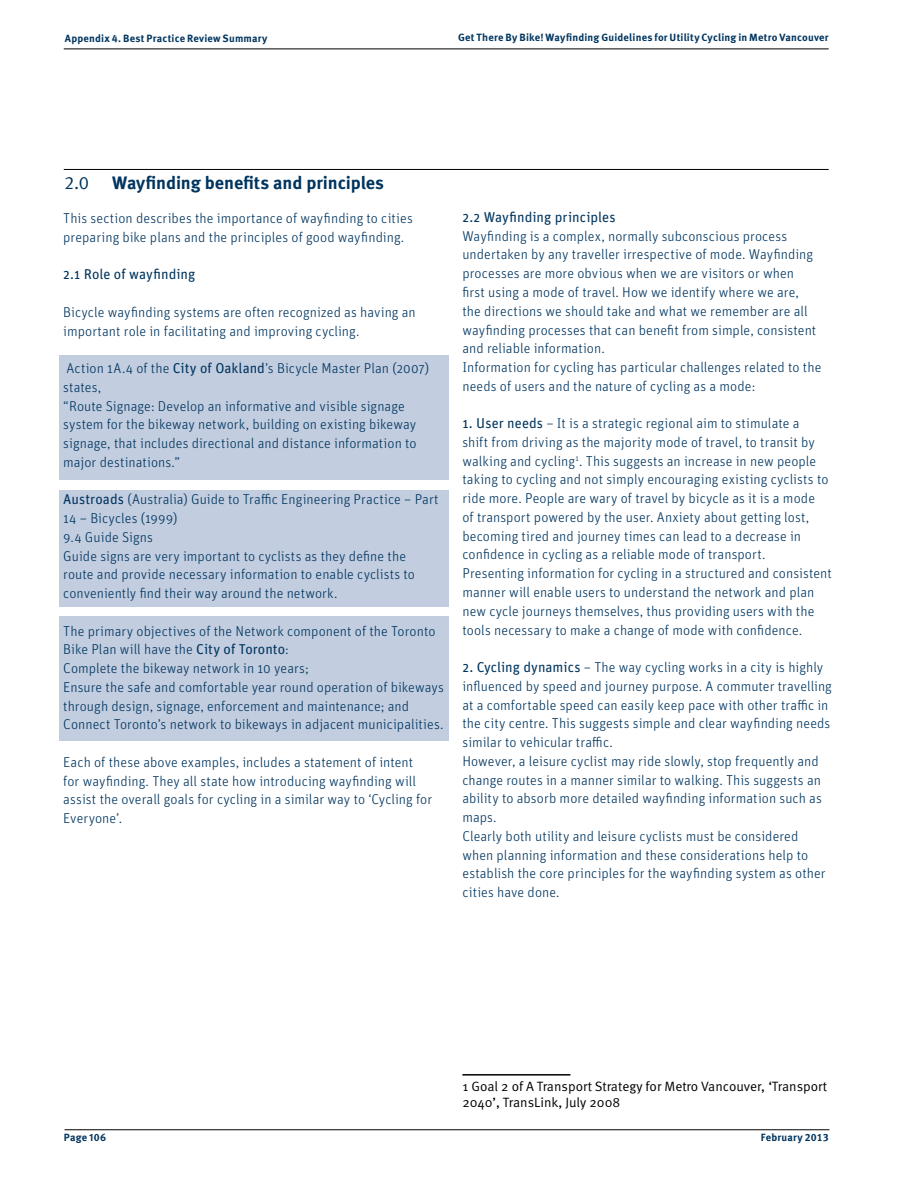
<style>
.page{position:relative;width:918px;height:1188px;background:#fff}
.page>*{position:absolute;margin:0;border:0;box-sizing:border-box;transform-origin:0 0}
.t1{font:700 18px "Meta OT";letter-spacing:-.01em;color:#00355f}
.t2{font:18px "Meta OT Norm";color:#00355f}
.t3{font:300 14.25px/18.8px "AIG Unit";letter-spacing:.005em;color:#00355f}
.t4{font:14.25px "AIG Unit";color:#00355f}
.t5{font:13.5px/16.2px "Meta OT Norm";color:#000}
.t6{font:700 10.5px "Meta OT";letter-spacing:.02em;color:#00355f}
.s1{font-weight:400}
</style>
<div class="page">
<hr style="left:65px;top:1130px;width:764px;height:1px;background:#000">
<hr style="left:64px;top:169px;width:765px;height:1px;background:#000">
<hr style="left:64px;top:49px;width:765px;height:1px;background:#000">
<div style="left:60px;top:355px;width:389px;height:124px;background:#c2cddf"></div>
<div style="left:60px;top:617px;width:389px;height:124px;background:#c2cddf"></div>
<div style="left:60px;top:490px;width:389px;height:117px;background:#c2cddf"></div>
<hr style="left:462px;top:1074px;width:108px;height:2px;background:#000">
<p class="t6" style="left:65px;top:32px;width:204px">Appendix 4. Best Practice Review Summary</p>
<p class="t6" style="left:458px;top:31px;width:372px">Get There By Bike! Wayfinding Guidelines for Utility Cycling in Metro Vancouver</p>
<p class="t2" style="left:64px;top:172px;width:26px">2.0</p>
<p class="t1" style="left:112px;top:172px;width:273px">Wayfinding benefits and principles</p>
<p class="t3" style="left:63px;top:209px;width:351px">This section describes the importance of wayfinding to cities preparing bike plans and the principles of good wayfinding.</p>
<p class="t4" style="left:63px;top:265px;width:133px">2.1 Role of wayfinding</p>
<p class="t3" style="left:63px;top:302px;width:354px">Bicycle wayfinding systems are often recognized as having an important role in facilitating and improving cycling.</p>
<p class="t3" style="left:63px;top:359px;width:368px">Action 1A.4 of the <span class="s1">City of Oakland</span>’s Bicycle Master Plan (2007) states,<br>“Route Signage: Develop an informative and visible signage system for the bikeway network, building on existing bikeway signage, that includes directional and distance information to major destinations.”</p>
<p class="t3" style="left:63px;top:490px;width:377px"><span class="s1">Austroads</span> (Australia) Guide to Traffic Engineering Practice – Part 14 – Bicycles (1999)<br>9.4 Guide Signs<br>Guide signs are very important to cyclists as they define the route and provide necessary information to enable cyclists to conveniently find their way around the network.</p>
<p class="t3" style="left:63px;top:621px;width:382px">The primary objectives of the Network component of the Toronto Bike Plan will have the <span class="s1">City of Toronto</span>:<br>Complete the bikeway network in 10 years;<br>Ensure the safe and comfortable year round operation of bikeways through design, signage, enforcement and maintenance; and￼ Connect Toronto’s network to bikeways in adjacent municipalities.</p>
<p class="t3" style="left:63px;top:752px;width:370px">Each of these above examples, includes a statement of intent for wayfinding. They all state how introducing wayfinding will assist the overall goals for cycling in a similar way to ‘Cycling for Everyone’.</p>
<p class="t3" style="left:462px;top:207px;width:360px"><span class="s1">2.2 Wayfinding principles<br></span>Wayfinding is a complex, normally subconscious process undertaken by any traveller irrespective of mode. Wayfinding processes are more obvious when we are visitors or when<br>first using a mode of travel. How we identify where we are,<br>the directions we should take and what we remember are all wayfinding processes that can benefit from simple, consistent and reliable information.<br>Information for cycling has particular challenges related to the needs of users and the nature of cycling as a mode:</p>
<p class="t3" style="left:462px;top:414px;width:371px"><span class="s1">1. User needs</span> – It is a strategic regional aim to stimulate a<br>shift from driving as the majority mode of travel, to transit by walking and cycling<sup>1</sup>. This suggests an increase in new people taking to cycling and not simply encouraging existing cyclists to ride more. People are wary of travel by bicycle as it is a mode<br>of transport powered by the user. Anxiety about getting lost, becoming tired and journey times can lead to a decrease in confidence in cycling as a reliable mode of transport.<br>Presenting information for cycling in a structured and consistent manner will enable users to understand the network and plan new cycle journeys themselves, thus providing users with the tools necessary to make a change of mode with confidence.</p>
<p class="t3" style="left:462px;top:657px;width:371px"><span class="s1">2. Cycling dynamics</span> – The way cycling works in a city is highly influenced by speed and journey purpose. A commuter travelling at a comfortable speed can easily keep pace with other traffic in the city centre. This suggests simple and clear wayfinding needs similar to vehicular traffic.<br>However, a leisure cyclist may ride slowly, stop frequently and change routes in a manner similar to walking. This suggests an ability to absorb more detailed wayfinding information such as maps.<br>Clearly both utility and leisure cyclists must be considered when planning information and these considerations help to establish the core principles for the wayfinding system as other cities have done.</p>
<p class="t5" style="left:462px;top:1079px;width:366px">1 Goal 2 of A Transport Strategy for Metro Vancouver, ‘Transport<br>2040’, TransLink, July 2008</p>
<p class="t6" style="left:64px;top:1131px;width:44px">Page 106</p>
<p class="t6" style="left:761px;top:1131px;width:69px">February 2013</p>
</div>
